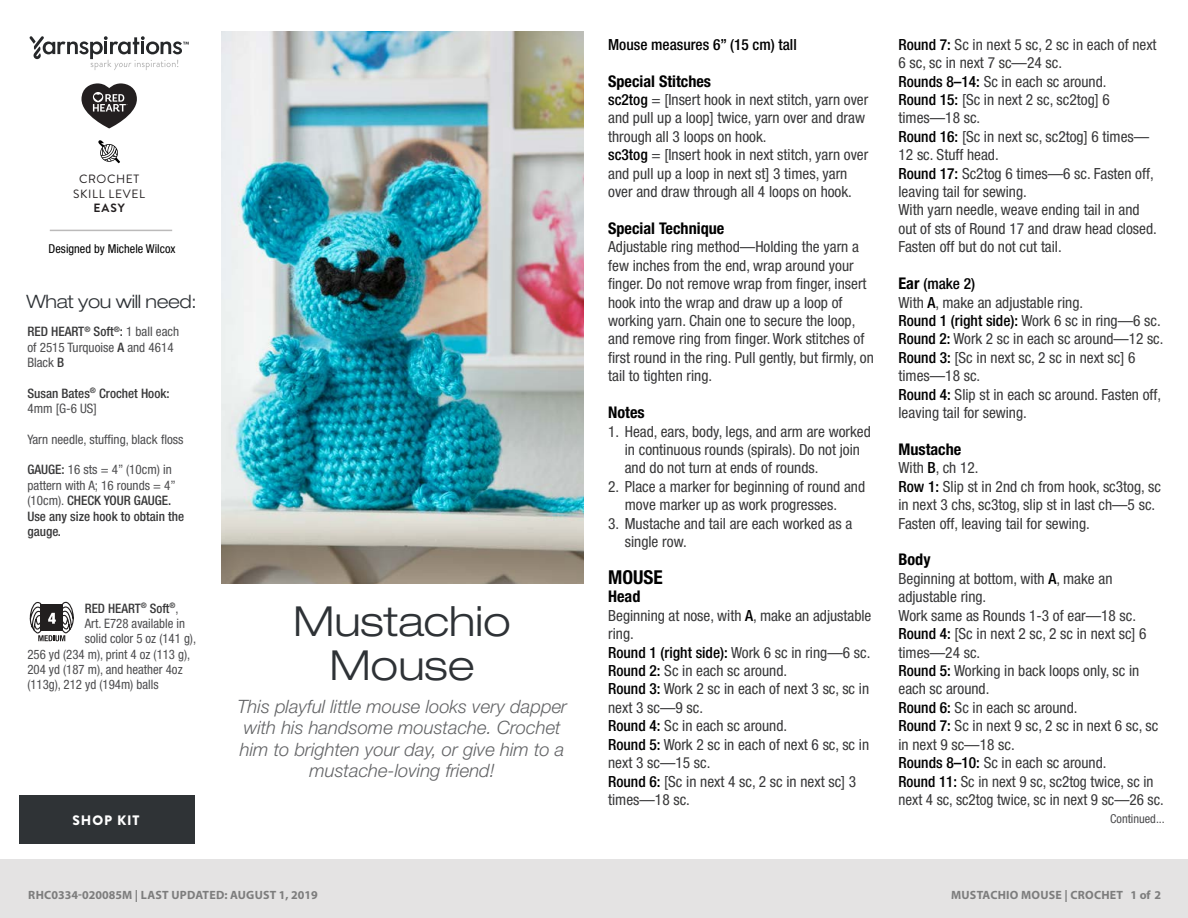
<style>
.page{position:relative;width:1188px;height:918px;background:#fff}
.page>*{position:absolute;margin:0;border:0;box-sizing:border-box;transform-origin:0 0}
.t1{font:300 expanded 41.4px/44.5px "Helvetica Neue LT Std";color:#2e3236;text-align:center}
.t2{font:700 condensed 19.2px "Helvetica Neue LT Std";color:#000}
.t3{font:italic 300 18.45px/21.5px "Helvetica Neue LT Std";color:#636466;text-align:center}
.t4{font:300 expanded 18.45px "Helvetica Neue LT Std";letter-spacing:-.02em;color:#2e3236}
.t5{font:700 condensed 16.05px "Helvetica Neue LT Std";color:#000}
.t6{font:condensed 15.3px/18.5px "Helvetica Neue LT Std";color:#383839}
.t7{font:500 condensed 15.3px "Helvetica Neue LT Std";color:#000}
.t8{font:900 13.65px "Brandon Grotesque";letter-spacing:.065em;color:#fff}
.t9{font:condensed 13.05px/15.3px "Helvetica Neue LT Std";color:#4d4d4f}
.t10{font:500 condensed 13.05px/15.3px "Helvetica Neue LT Std";color:#383839}
.t11{font:condensed 12.3px "Helvetica Neue LT Std";color:#000}
.t12{font:condensed 12.3px "Helvetica Neue LT Std";color:#4d4d4f}
.t13{font:700 12px "Myriad Pro";letter-spacing:.02em;color:#7d7d7d}
.Skill_Level{font:12px "Brandon Grotesque";letter-spacing:.05em;color:#231f20}
.Skill_Level-2{font:700 12px "Brandon Grotesque";color:#231f20}
.t14{font:10.05px "Helvetica LT Std";letter-spacing:.02em;color:#000}
.s1{font-weight:500;color:#383839}
.s2{font-weight:400;color:#4d4d4f}
.s3{font-weight:500;color:#000}
.s4{font-weight:700;font-size:16.05px;color:#000}
.s5{font-weight:500;font-size:13.8px}
</style>
<div class="page">
<img style="left:221px;top:31px;width:363px;height:553px">
<svg style="left:29px;top:601px;width:45px;height:40px"></svg>
<div style="left:0;top:860px;width:1188px;height:58px;background:#e4e3e3"></div>
<svg style="left:98px;top:140px;width:22px;height:23px"></svg>
<svg style="left:30px;top:36px;width:159px;height:34px"></svg>
<svg style="left:81px;top:83px;width:56px;height:45px"></svg>
<hr style="left:50px;top:230px;width:122px;height:1px;background:#bbbaba">
<div style="left:19px;top:795px;width:175px;height:48px;background:#2f3336"></div>
<p class="Skill_Level" style="left:79px;top:171px;width:62px">CROCHET</p>
<p class="Skill_Level" style="left:73px;top:185px;width:73px">SKILL LEVEL</p>
<p class="Skill_Level-2" style="left:94px;top:200px;width:33px">EASY</p>
<p class="t11" style="left:49px;top:242px;width:128px">Designed by Michele Wilcox</p>
<p class="t4" style="left:27px;top:290px;width:172px">What you will need:</p>
<p class="t9" style="left:27px;top:324px;width:153px"><span class="s1">RED HEART</span><sup>®</sup> <span class="s1">Soft</span><sup>®</sup><span class="s1">:</span> 1 ball each of 2515 Turquoise <span class="s1">A</span> and 4614<br>Black <span class="s1">B</span></p>
<p class="t10" style="left:27px;top:385px;width:144px">Susan Bates<sup>®</sup> Crochet Hook:<br><span class="s2">4mm [G-6 US]</span></p>
<p class="t9" style="left:27px;top:431px;width:158px">Yarn needle, stuffing, black floss</p>
<p class="t9" style="left:27px;top:462px;width:150px"><span class="s1">GAUGE:</span> 16 sts = 4” (10cm) in pattern with A; 16 rounds = 4”</p>
<p class="t10" style="left:27px;top:493px;width:158px"><span class="s2">(10cm).</span> CHECK YOUR GAUGE.<br>Use any size hook to obtain the gauge.</p>
<p class="t10" style="left:85px;top:600px;width:95px">RED HEART<sup>®</sup> Soft<sup>®</sup><span class="s2">,</span></p>
<p class="t9" style="left:85px;top:616px;width:102px">Art. E728 available in</p>
<p class="t9" style="left:85px;top:631px;width:113px">solid color 5 oz (141 g),</p>
<p class="t9" style="left:27px;top:646px;width:164px">256 yd (234 m), print 4 oz (113 g),</p>
<p class="t9" style="left:27px;top:662px;width:157px">204 yd (187 m), and heather 4oz</p>
<p class="t9" style="left:27px;top:677px;width:133px">(113g), 212 yd (194m) balls</p>
<p class="t8" style="left:72px;top:810px;width:69px">SHOP KIT</p>
<p class="t1" style="left:294px;top:598px;width:219px">Mustachio<br>Mouse</p>
<p class="t3" style="left:237px;top:695px;width:331px">This playful little mouse looks very dapper with his handsome moustache. Crochet him to brighten your day, or give him to a mustache-loving friend!</p>
<p class="t7" style="left:608px;top:35px;width:190px">Mouse measures 6” (15 cm) tall</p>
<p class="t5" style="left:608px;top:71px;width:104px">Special Stitches</p>
<p class="t6" style="left:608px;top:90px;width:262px"><span class="s3">sc2tog</span> = [Insert hook in next stitch, yarn over and pull up a loop] twice, yarn over and draw through all 3 loops on hook.<br><span class="s3">sc3tog</span> = [Insert hook in next stitch, yarn over and pull up a loop in next st] 3 times, yarn over and draw through all 4 loops on hook.</p>
<p class="t5" style="left:608px;top:218px;width:118px">Special Technique</p>
<p class="t6" style="left:608px;top:238px;width:267px">Adjustable ring method—Holding the yarn a few inches from the end, wrap around your finger. Do not remove wrap from finger, insert hook into the wrap and draw up a loop of working yarn. Chain one to secure the loop, and remove ring from finger. Work stitches of first round in the ring. Pull gently, but firmly, on tail to tighten ring.</p>
<p class="t5" style="left:608px;top:403px;width:38px">Notes</p>
<p class="t6" style="left:625px;top:422px;width:248px;text-indent:-17px">1. Head, ears, body, legs, and arm are worked in continuous rounds (spirals). Do not join and do not turn at ends of rounds.</p>
<p class="t6" style="left:625px;top:477px;width:242px;text-indent:-17px">2. Place a marker for beginning of round and move marker up as work progresses.</p>
<p class="t6" style="left:625px;top:514px;width:229px;text-indent:-17px">3. Mustache and tail are each worked as a single row.</p>
<p class="t2" style="left:608px;top:565px;width:56px">MOUSE</p>
<p class="t5" style="left:608px;top:587px;width:34px">Head</p>
<p class="t6" style="left:608px;top:606px;width:265px">Beginning at nose, with <span class="s3">A</span>, make an adjustable ring.<br><span class="s3">Round 1 (right side):</span> Work 6 sc in ring—6 sc.<br><span class="s3">Round 2:</span> Sc in each sc around.<br><span class="s3">Round 3:</span> Work 2 sc in each of next 3 sc, sc in next 3 sc—9 sc.<br><span class="s3">Round 4:</span> Sc in each sc around.<br><span class="s3">Round 5:</span> Work 2 sc in each of next 6 sc, sc in next 3 sc—15 sc.<br><span class="s3">Round 6:</span> [Sc in next 4 sc, 2 sc in next sc] 3 times—18 sc.</p>
<p class="t6" style="left:899px;top:35px;width:260px"><span class="s3">Round 7:</span> Sc in next 5 sc, 2 sc in each of next<br>6 sc, sc in next 7 sc—24 sc.<br><span class="s3">Rounds 8–14:</span> Sc in each sc around.<br><span class="s3">Round 15:</span> [Sc in next 2 sc, sc2tog] 6 times—18 sc.<br><span class="s3">Round 16:</span> [Sc in next sc, sc2tog] 6 times—<br>12 sc. Stuff head.<br><span class="s3">Round 17:</span> Sc2tog 6 times—6 sc. Fasten off, leaving tail for sewing.<br>With yarn needle, weave ending tail in and out of sts of Round 17 and draw head closed.<br>Fasten off but do not cut tail.</p>
<p class="t6" style="left:899px;top:274px;width:266px"><span class="s4">Ear</span> <span class="s3">(make 2)<br></span>With <span class="s3">A</span>, make an adjustable ring.<br><span class="s3">Round 1 (right side):</span> Work 6 sc in ring—6 sc.<br><span class="s3">Round 2:</span> Work 2 sc in each sc around—12 sc.<br><span class="s3">Round 3:</span> [Sc in next sc, 2 sc in next sc] 6 times—18 sc.<br><span class="s3">Round 4:</span> Slip st in each sc around. Fasten off, leaving tail for sewing.</p>
<p class="t5" style="left:899px;top:440px;width:64px">Mustache</p>
<p class="t6" style="left:899px;top:459px;width:264px">With <span class="s3">B</span>, ch 12.<br><span class="s3">Row 1:</span> Slip st in 2nd ch from hook, sc3tog, sc in next 3 chs, sc3tog, slip st in last ch—5 sc.<br>Fasten off, leaving tail for sewing.</p>
<p class="t5" style="left:899px;top:550px;width:34px">Body</p>
<p class="t6" style="left:899px;top:569px;width:267px">Beginning at bottom, with <span class="s3">A</span>, make an adjustable ring.<br>Work same as Rounds 1-3 of ear—18 sc.<br><span class="s3">Round 4:</span> [Sc in next 2 sc, 2 sc in next sc] 6 times—24 sc.<br><span class="s3">Round 5:</span> Working in back loops only, sc in each sc around.<br><span class="s3">Round 6:</span> Sc in each sc around.<br><span class="s3">Round 7:</span> Sc in next 9 sc, 2 sc in next 6 sc, sc in next 9 sc—18 sc.<br><span class="s3">Rounds 8–10:</span> Sc in each sc around.<br><span class="s3">Round 11:</span> Sc in next 9 sc, sc2tog twice, sc in next 4 sc, sc2tog twice, sc in next 9 sc—26 sc.</p>
<p class="t12" style="left:1110px;top:812px;width:56px">Continued...</p>
<p class="t13" style="left:28px;top:887px;width:291px">RHC0334-020085M | LAST UPDATED: AUGUST 1, 2019</p>
<p class="t13" style="left:951px;top:887px;width:211px">MUSTACHIO MOUSE | CROCHET 1 of 2</p>
<p class="t14" style="left:28px;top:895px;width:98px">©2013 Coats &amp; Clark</p>
<p class="t12" style="left:1110px;top:890px;width:56px">Page <span class="s5">1</span> of <span class="s5">2</span></p>
</div>
